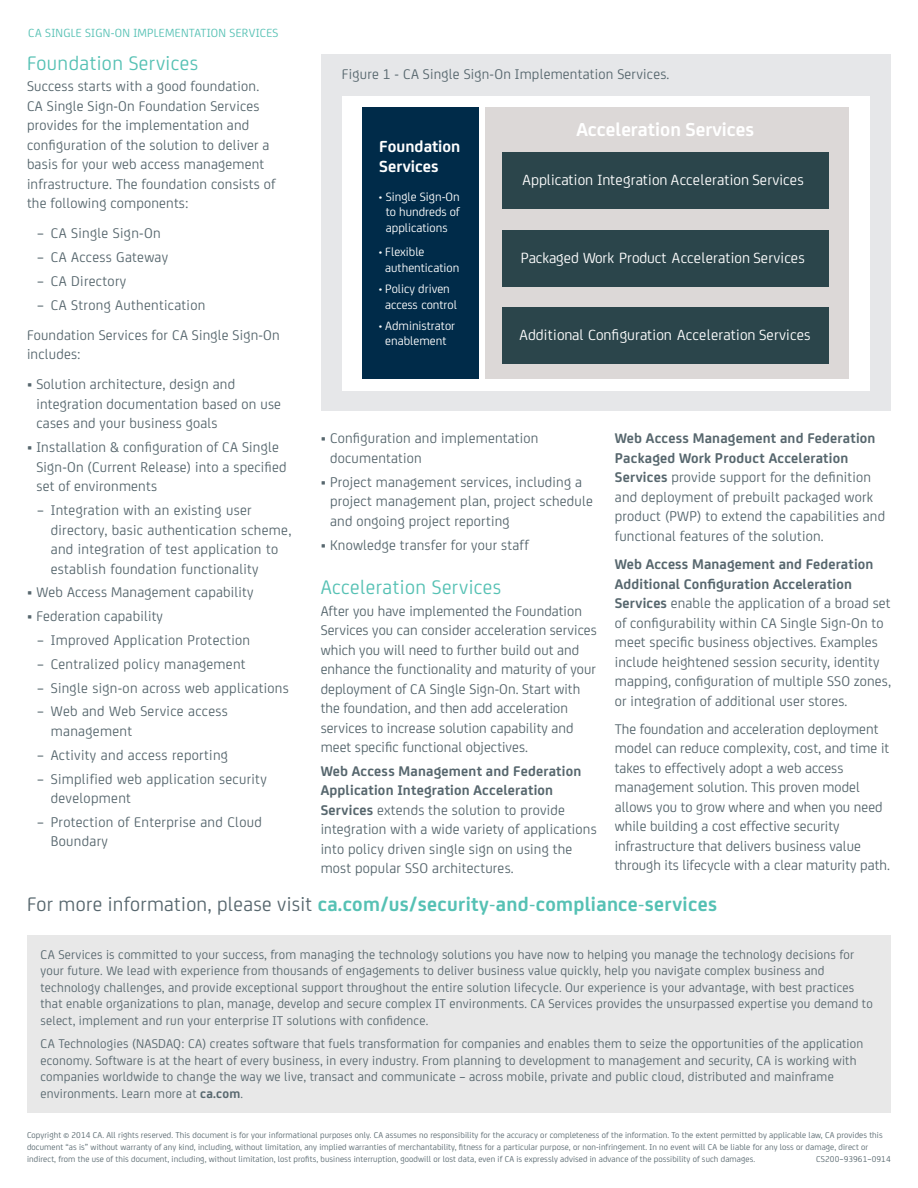
<style>
.page{position:relative;width:918px;height:1188px;background:#fff}
.page>*{position:absolute;margin:0;border:0;box-sizing:border-box;transform-origin:0 0}
.for_more_information{font:700 21px "CA Sans";letter-spacing:.015em;color:#56c1b4}
.subhead{font:21px "CA Sans";letter-spacing:.02em;color:#56c1b4}
.t1{font:700 20.1px "CA Sans";color:#fff}
.t2{font:700 17.25px/20.5px "CA Sans";letter-spacing:.005em;color:#fff}
.t3{font:15.75px "CA Sans";letter-spacing:.005em;color:#fff}
.middle_body_list_no{font:15px/19.5px "CA Sans";letter-spacing:.015em;color:#57676e}
.first_body_list_no_b{font:15px/19.5px "CA Sans";letter-spacing:.005em;color:#57676e}
.last_body_list_no_bu{font:15px/19.5px "CA Sans";color:#57676e}
.Body{font:15px/19.5px "CA Sans";letter-spacing:.015em;color:#57676e}
.screenshot_text{font:15px "CA Sans";letter-spacing:.015em;color:#57676e}
.Boiler_Plate{font:13.5px/16.5px "CA Sans";letter-spacing:.015em;color:#57676e}
.t4{font:12.9px/15.5px "CA Sans";color:#fefefe;text-align:center}
.PAGE_EYEBROW_TOPIC{font:12.6px "CA Sans";letter-spacing:.02em;color:#56c1b4}
.Copyright{font:9px/12px "CA Sans";letter-spacing:.01em;color:#57676e}
.s1{font-family:"Arial";font-size:9.9px}
.s2{font-family:"Arial";font-size:9.75px}
.s3{font-weight:700}
.s4{font-weight:400;color:#57676e}
</style>
<div class="page">
<div style="left:321px;top:54px;width:570px;height:357px;background:#e6e7e9"></div>
<div style="left:342px;top:96px;width:527px;height:295px;background:#fff"></div>
<div style="left:485px;top:107px;width:364px;height:272px;background:#dcd8d7"></div>
<div style="left:362px;top:107px;width:117px;height:272px;background:#002b49"></div>
<div style="left:502px;top:152px;width:327px;height:57px;background:#2b454b"></div>
<div style="left:502px;top:230px;width:327px;height:56px;background:#2b454b"></div>
<div style="left:502px;top:307px;width:327px;height:57px;background:#2b454b"></div>
<div style="left:27px;top:935px;width:864px;height:177px;background:#e8e8e8"></div>
<p class="PAGE_EYEBROW_TOPIC" style="left:28px;top:24px;width:252px">CA SINGLE SIGN-ON IMPLEMENTATION SERVICES</p>
<p class="subhead" style="left:27px;top:48px;width:173px">Foundation Services</p>
<p class="Body" style="left:27px;top:76px;width:250px">Success starts with a good foundation.<br>CA Single Sign-On Foundation Services provides for the implementation and configuration of the solution to deliver a basis for your web access management infrastructure. The foundation consists of the following components:</p>
<p class="middle_body_list_no" style="left:37px;top:223px;width:125px">– CA Single Sign-On</p>
<p class="middle_body_list_no" style="left:37px;top:247px;width:133px">– CA Access Gateway</p>
<p class="middle_body_list_no" style="left:37px;top:270px;width:91px">– CA Directory</p>
<p class="middle_body_list_no" style="left:37px;top:294px;width:170px">– CA Strong Authentication</p>
<p class="Body" style="left:27px;top:324px;width:254px">Foundation Services for CA Single Sign-On includes:</p>
<p class="middle_body_list_no" style="left:36px;top:374px;width:246px;text-indent:-9px">• Solution architecture, design and integration documentation based on use cases and your business goals</p>
<p class="middle_body_list_no" style="left:36px;top:437px;width:252px;text-indent:-9px">• Installation &amp; configuration of CA Single<br>Sign-On (Current Release) into a specified set of environments</p>
<p class="middle_body_list_no" style="left:51px;top:499px;width:242px;text-indent:-14px">– Integration with an existing user directory, basic authentication scheme, and integration of test application to establish foundation functionality</p>
<p class="middle_body_list_no" style="left:27px;top:582px;width:228px">• Web Access Management capability</p>
<p class="middle_body_list_no" style="left:27px;top:606px;width:138px">• Federation capability</p>
<p class="middle_body_list_no" style="left:37px;top:629px;width:214px">– Improved Application Protection</p>
<p class="middle_body_list_no" style="left:37px;top:653px;width:210px">– Centralized policy management</p>
<p class="middle_body_list_no" style="left:37px;top:677px;width:253px">– Single sign-on across web applications</p>
<p class="middle_body_list_no" style="left:51px;top:701px;width:179px;text-indent:-14px">– Web and Web Service access management</p>
<p class="middle_body_list_no" style="left:37px;top:744px;width:192px">– Activity and access reporting</p>
<p class="middle_body_list_no" style="left:51px;top:768px;width:218px;text-indent:-14px">– Simplified web application security development</p>
<p class="middle_body_list_no" style="left:51px;top:811px;width:213px;text-indent:-14px">– Protection of Enterprise and Cloud<br>Boundary</p>
<p class="screenshot_text" style="left:342px;top:63px;width:329px">Figure 1 - CA Single Sign-On Implementation Services.</p>
<p class="t2" style="left:379px;top:135px;width:83px">Foundation<br>Services</p>
<p class="t4" style="left:379px;top:188px;width:83px"><span class="s1">•</span> Single Sign-On to hundreds of applications</p>
<p class="t4" style="left:385px;top:244px;width:76px;text-align:left;text-indent:-7px"><span class="s1">•</span> Flexible authentication</p>
<p class="t4" style="left:379px;top:281px;width:80px"><span class="s2">•</span> Policy driven access control</p>
<p class="t4" style="left:379px;top:317px;width:78px"><span class="s2">•</span> Administrator enablement</p>
<p class="t1" style="left:576px;top:114px;width:180px">Acceleration Services</p>
<p class="t3" style="left:522px;top:169px;width:283px">Application Integration Acceleration Services</p>
<p class="t3" style="left:521px;top:246px;width:286px">Packaged Work Product Acceleration Services</p>
<p class="t3" style="left:519px;top:323px;width:293px">Additional Configuration Acceleration Services</p>
<p class="middle_body_list_no" style="left:330px;top:428px;width:210px;text-indent:-9px">• Configuration and implementation documentation</p>
<p class="middle_body_list_no" style="left:330px;top:471px;width:264px;text-indent:-9px">• Project management services, including a project management plan, project schedule and ongoing project reporting</p>
<p class="middle_body_list_no" style="left:321px;top:534px;width:210px">• Knowledge transfer for your staff</p>
<p class="subhead" style="left:321px;top:572px;width:182px">Acceleration Services</p>
<p class="first_body_list_no_b" style="left:321px;top:600px;width:278px">After you have implemented the Foundation Services you can consider acceleration services which you will need to further build out and enhance the functionality and maturity of your deployment of CA Single Sign-On. Start with the foundation, and then add acceleration services to increase solution capability and meet specific functional objectives.</p>
<p class="first_body_list_no_b" style="left:321px;top:760px;width:277px"><span class="s3">Web Access Management and Federation Application Integration Acceleration Services</span> extends the solution to provide integration with a wide variety of applications into policy driven single sign on using the most popular SSO architectures.</p>
<p class="middle_body_list_no" style="left:615px;top:428px;width:272px"><span class="s3">Web Access Management and Federation Packaged Work Product Acceleration Services</span> provide support for the definition and deployment of prebuilt packaged work product (PWP) to extend the capabilities and functional features of the solution.</p>
<p class="middle_body_list_no" style="left:615px;top:554px;width:278px"><span class="s3">Web Access Management and Federation Additional Configuration Acceleration Services</span> enable the application of a broad set of configurability within CA Single Sign-On to meet specific business objectives. Examples include heightened session security, identity mapping, configuration of multiple SSO zones, or integration of additional user stores.</p>
<p class="last_body_list_no_bu" style="left:615px;top:718px;width:277px">The foundation and acceleration deployment model can reduce complexity, cost, and time it takes to effectively adopt a web access management solution. This proven model allows you to grow where and when you need while building a cost effective security infrastructure that delivers business value through its lifecycle with a clear maturity path.</p>
<p class="for_more_information" style="left:27px;top:888px;width:692px"><span class="s4">For more information, please visit</span> ca.com/us/security-and-compliance-services</p>
<p class="Boiler_Plate" style="left:40px;top:945px;width:834px">CA Services is committed to your success, from managing the technology solutions you have now to helping you manage the technology decisions for your future. We lead with experience from thousands of engagements to deliver business value quickly, help you navigate complex business and technology challenges, and provide exceptional support throughout the entire solution lifecycle. Our experience is your advantage, with best practices that enable organizations to plan, manage, develop and secure complex IT environments. CA Services provides the unsurpassed expertise you demand to select, implement and run your enterprise IT solutions with confidence.</p>
<p class="Boiler_Plate" style="left:40px;top:1035px;width:824px">CA Technologies (NASDAQ: CA) creates software that fuels transformation for companies and enables them to seize the opportunities of the application economy. Software is at the heart of every business, in every industry. From planning to development to management and security, CA is working with companies worldwide to change the way we live, transact and communicate – across mobile, private and public cloud, distributed and mainframe environments. Learn more at <span class="s3">ca.com</span>.</p>
<p class="Copyright" style="left:27px;top:1129px;width:857px">Copyright © 2014 CA. All rights reserved. This document is for your informational purposes only. CA assumes no responsibility for the accuracy or completeness of the information. To the extent permitted by applicable law, CA provides this document “as is” without warranty of any kind, including, without limitation, any implied warranties of merchantability, fitness for a particular purpose, or non-infringement. In no event will CA be liable for any loss or damage, direct or indirect, from the use of this document, including, without limitation, lost profits, business interruption, goodwill or lost data, even if CA is expressly advised in advance of the possibility of such damages.</p>
<p class="Copyright" style="left:816px;top:1153px;width:76px">CS200–93961–0914</p>
</div>
